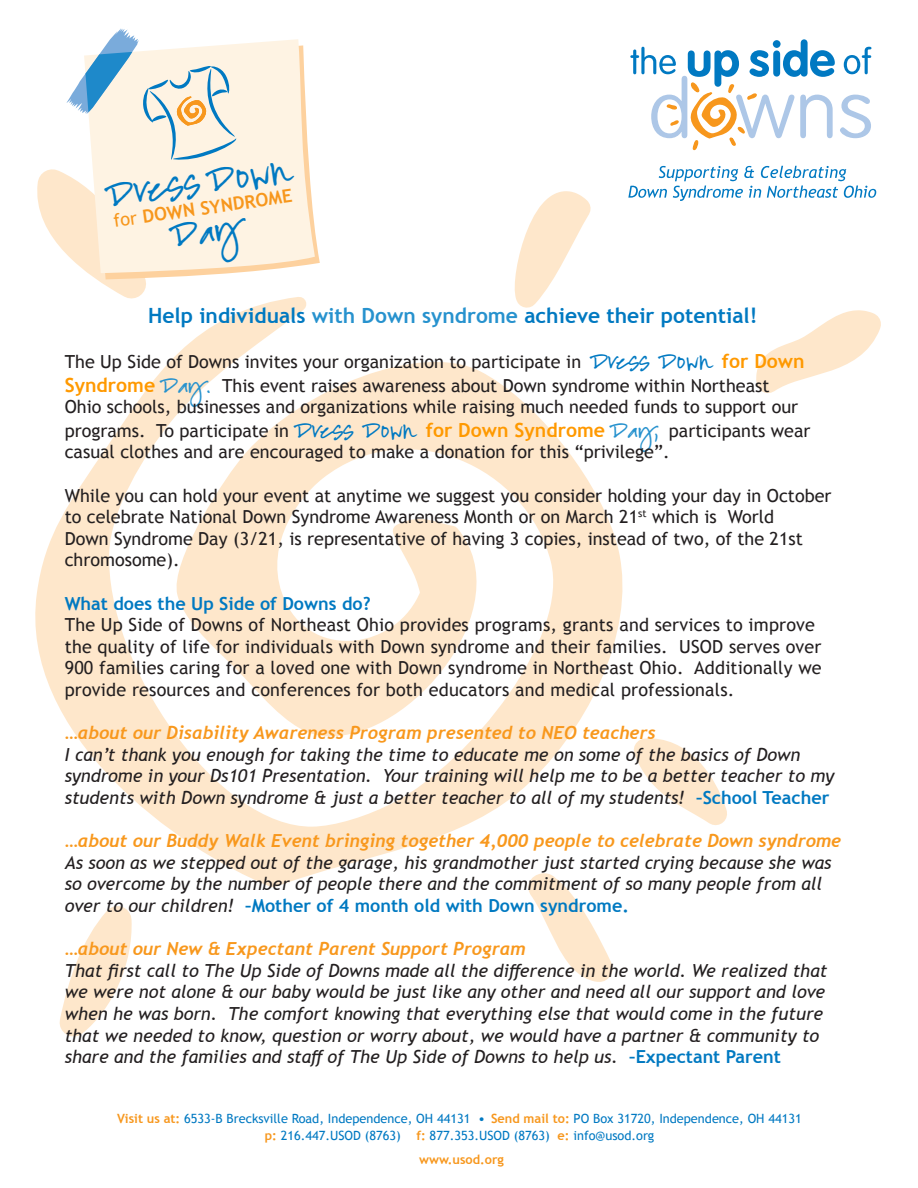
<style>
.page{position:relative;width:918px;height:1188px;background:#fff}
.page>*{position:absolute;margin:0;border:0;box-sizing:border-box;transform-origin:0 0}
.t1{font:30.9px "FG Jasmine";color:#0079c2}
.t2{font:700 21px "Trebuchet MS";color:#0079c1}
.t3{font:700 18.3px "Trebuchet MS";color:#f7971d}
.t4{font:18px/21.6px "Trebuchet MS";color:#231f20}
.t5{font:italic 18px/21.6px "Trebuchet MS";color:#231f20}
.t6{font:italic 700 18px "Trebuchet";color:#f8981d}
.t7{font:700 18px "Trebuchet MS";color:#0079c1}
.t8{font:12.75px/16.5px "Trebuchet MS";color:#0079c2;text-align:center}
.t9{font:700 12.75px "Trebuchet MS";color:#f7971d}
.s1{font-weight:400}
.s2{color:#2792ce}
.s3{font-family:"FG Jasmine";font-size:19.5px;color:#0079c2}
.s4{font-weight:700;font-size:19.5px;color:#f90}
.s5{font-family:"FG Jasmine";font-size:19.5px;color:#2792ce}
.s6{font-weight:700;font-style:normal;color:#0079c1}
.s7{font-weight:700;color:#f7971d}
.s8{font-size:13.5px}
</style>
<div class="page">
<svg style="left:515px;top:191px;width:76px;height:93px"></svg>
<svg style="left:756px;top:310px;width:125px;height:83px"></svg>
<svg style="left:59px;top:906px;width:73px;height:131px"></svg>
<svg style="left:531px;top:738px;width:196px;height:244px"></svg>
<svg style="left:35px;top:284px;width:617px;height:612px"></svg>
<svg style="left:251px;top:39px;width:64px;height:233px;background:#fef1e0"></svg>
<svg style="left:630px;top:39px;width:241px;height:112px"></svg>
<svg style="left:628px;top:166px;width:248px;height:35px"></svg>
<svg style="left:35px;top:28px;width:216px;height:320px"></svg>
<p class="t1" style="left:105px;top:177px;width:187px;rotate:-8deg">Dress Down</p>
<p class="t3" style="left:112px;top:209px;width:182px;rotate:-8deg"><span class="s1">for</span> DOWN SYNDROME</p>
<p class="t2" style="left:148px;top:303px;width:611px">Help individuals <span class="s2">with Down syndrome</span> achieve their potential!</p>
<p class="t4" style="left:65px;top:350px;width:741px;line-height:23.4px">The Up Side of Downs invites your organization to participate in <span class="s3">Dress Down</span> <span class="s4">for Down<br>Syndrome</span> <span class="s5">Day.</span> This event raises awareness about Down syndrome within Northeast</p>
<p class="t4" style="left:65px;top:395px;width:747px;line-height:23.4px">Ohio schools, businesses and organizations while raising much needed funds to support our programs. To participate in <span class="s3">Dress Down</span> <span class="s4">for Down Syndrome</span> <span class="s5">Day,</span> participants wear</p>
<p class="t4" style="left:65px;top:441px;width:607px">casual clothes and are encouraged to make a donation for this “privilege”.</p>
<p class="t4" style="left:65px;top:484px;width:768px">While you can hold your event at anytime we suggest you consider holding your day in October to celebrate National Down Syndrome Awareness Month or on March 21<sup>st</sup> which is World<br>Down Syndrome Day (3/21, is representative of having 3 copies, instead of two, of the 21st chromosome).</p>
<p class="t7" style="left:65px;top:592px;width:307px">What does the Up Side of Downs do?</p>
<p class="t4" style="left:65px;top:614px;width:759px">The Up Side of Downs of Northeast Ohio provides programs, grants and services to improve the quality of life for individuals with Down syndrome and their families. USOD serves over 900 families caring for a loved one with Down syndrome in Northeast Ohio. Additionally we provide resources and conferences for both educators and medical professionals.</p>
<p class="t6" style="left:65px;top:721px;width:593px">…about our Disability Awareness Program presented to NEO teachers</p>
<p class="t5" style="left:65px;top:744px;width:771px">I can’t thank you enough for taking the time to educate me on some of the basics of Down syndrome in your Ds101 Presentation. Your training will help me to be a better teacher to my students with Down syndrome &amp; just a better teacher to all of my students! <span class="s6">–School Teacher</span></p>
<p class="t6" style="left:65px;top:829px;width:778px">…about our Buddy Walk Event bringing together 4,000 people to celebrate Down syndrome</p>
<p class="t5" style="left:65px;top:852px;width:768px">As soon as we stepped out of the garage, his grandmother just started crying because she was so overcome by the number of people there and the commitment of so many people from all over to our children! <span class="s6">–Mother of 4 month old with Down syndrome.</span></p>
<p class="t6" style="left:65px;top:937px;width:462px">…about our New &amp; Expectant Parent Support Program</p>
<p class="t5" style="left:65px;top:960px;width:764px">That first call to The Up Side of Downs made all the difference in the world. We realized that we were not alone &amp; our baby would be just like any other and need all our support and love when he was born. The comfort knowing that everything else that would come in the future that we needed to know, question or worry about, we would have a partner &amp; community to share and the families and staff of The Up Side of Downs to help us. <span class="s6">–Expectant Parent</span></p>
<p class="t8" style="left:117px;top:1110px;width:686px"><span class="s7">Visit us at:</span> 6533-B Brecksville Road, Independence, OH 44131 <span class="s8">•</span> <span class="s7">Send mail to:</span> PO Box 31720, Independence, OH 44131 <span class="s7">p:</span> 216.447.USOD (8763) <span class="s7">f:</span> 877.353.USOD (8763) <span class="s7">e:</span> info@usod.org</p>
<p class="t9" style="left:419px;top:1151px;width:86px">www.usod.org</p>
</div>
